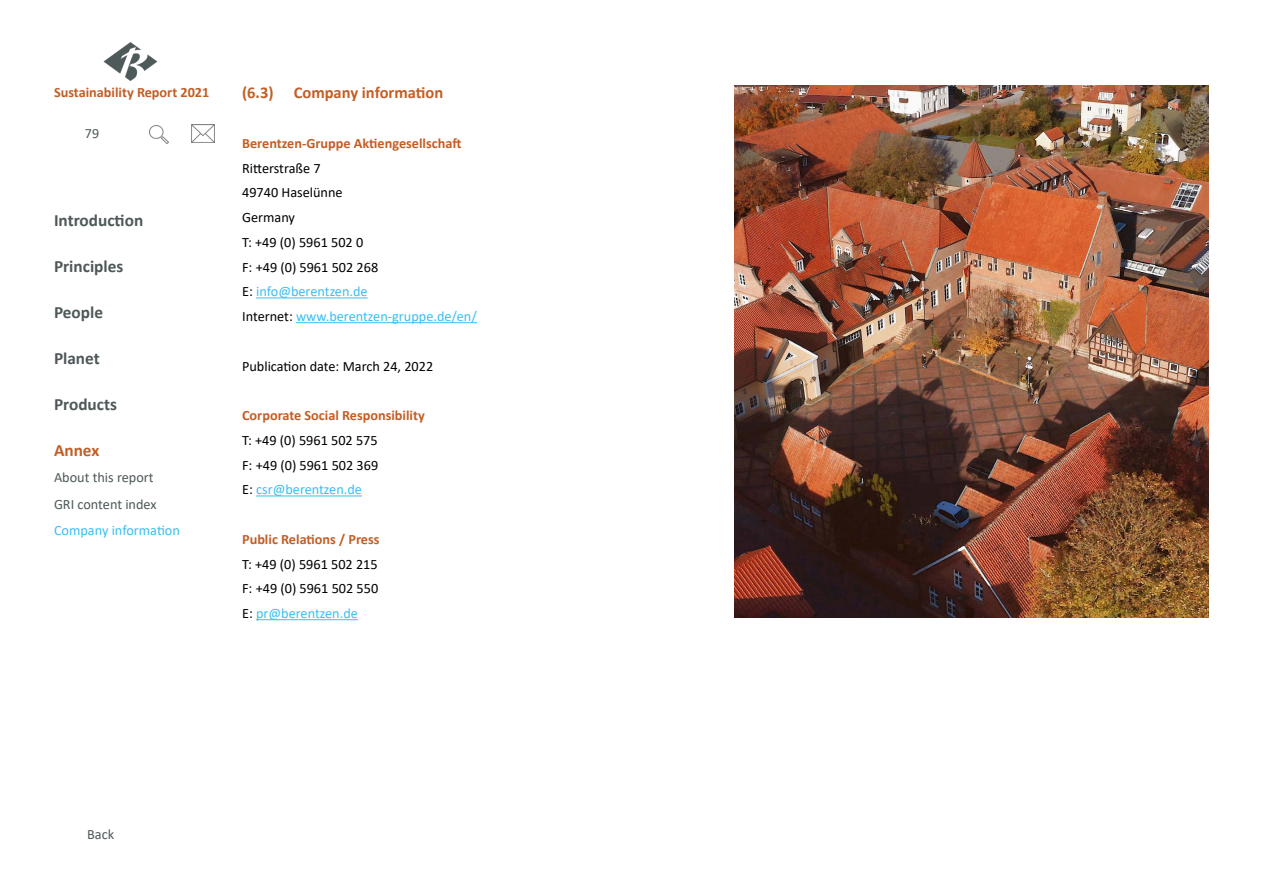
<style>
.page{position:relative;width:1263px;height:893px;background:#fff}
.page>*{position:absolute;margin:0;border:0;box-sizing:border-box;transform-origin:0 0}
.t1{font:700 17.25px "Calibri";color:#4e5859}
.t2{font:700 17.25px "Calibri";color:#c25e26}
.t3{font:700 16.5px "Calibri";color:#c25e26}
.t4{font:14.25px/24.8px "Calibri";color:#000;text-align:justify}
.t5{font:700 14.25px "Calibri";color:#c25e26}
.t6{font:14.25px/26.5px "Calibri";color:#4e5859}
.t7{font:14.25px "Calibri";color:#37bff0}
.t8{font:14.1px "Calibri";color:#4e5859}
.s1{color:#3abff0}
</style>
<div class="page">
<img style="left:103px;top:43px;width:55px;height:38px">
<img style="left:150px;top:125px;width:18px;height:19px">
<img style="left:192px;top:125px;width:22px;height:17px">
<img style="left:734px;top:85px;width:475px;height:533px">
<hr style="left:256px;top:297px;width:112px;height:1px;background:#3abff0">
<hr style="left:296px;top:322px;width:181px;height:1px;background:#3abff0">
<hr style="left:256px;top:495px;width:106px;height:1px;background:#3abff0">
<hr style="left:256px;top:619px;width:102px;height:1px;background:#3abff0">
<p class="t5" style="left:54px;top:82px;width:157px">Sustainability Report 2021</p>
<p class="t8" style="left:85px;top:123px;width:16px">79</p>
<p class="t1" style="left:54px;top:208px;width:91px">Introduction</p>
<p class="t1" style="left:54px;top:254px;width:71px">Principles</p>
<p class="t1" style="left:54px;top:300px;width:51px">People</p>
<p class="t1" style="left:54px;top:346px;width:47px">Planet</p>
<p class="t1" style="left:54px;top:392px;width:64px">Products</p>
<p class="t2" style="left:54px;top:438px;width:47px">Annex</p>
<p class="t6" style="left:54px;top:464px;width:104px">About this report<br>GRI content index</p>
<p class="t7" style="left:54px;top:520px;width:127px">Company information</p>
<p class="t3" style="left:242px;top:81px;width:203px">(6.3) Company information</p>
<p class="t5" style="left:242px;top:133px;width:221px">Berentzen-Gruppe Aktiengesellschaft</p>
<p class="t4" style="left:242px;top:155px;width:236px;text-align:left">Ritterstraße 7<br>49740 Haselünne<br>Germany<br>T: +49 (0) 5961 502 0<br>F: +49 (0) 5961 502 268<br>E: <span class="s1">info@berentzen.de<br></span>Internet: <span class="s1">www.berentzen-gruppe.de/en/</span></p>
<p class="t4" style="left:242px;top:353px;width:193px">Publication date: March 24, 2022</p>
<p class="t5" style="left:242px;top:405px;width:184px">Corporate Social Responsibility</p>
<p class="t4" style="left:242px;top:427px;width:138px">T: +49 (0) 5961 502 575<br>F: +49 (0) 5961 502 369<br>E: <span class="s1">csr@berentzen.de</span></p>
<p class="t5" style="left:242px;top:529px;width:139px">Public Relations / Press</p>
<p class="t4" style="left:242px;top:551px;width:138px">T: +49 (0) 5961 502 215<br>F: +49 (0) 5961 502 550<br>E: <span class="s1">pr@berentzen.de</span></p>
<p class="t6" style="left:87px;top:821px;width:29px">Back</p>
</div>
